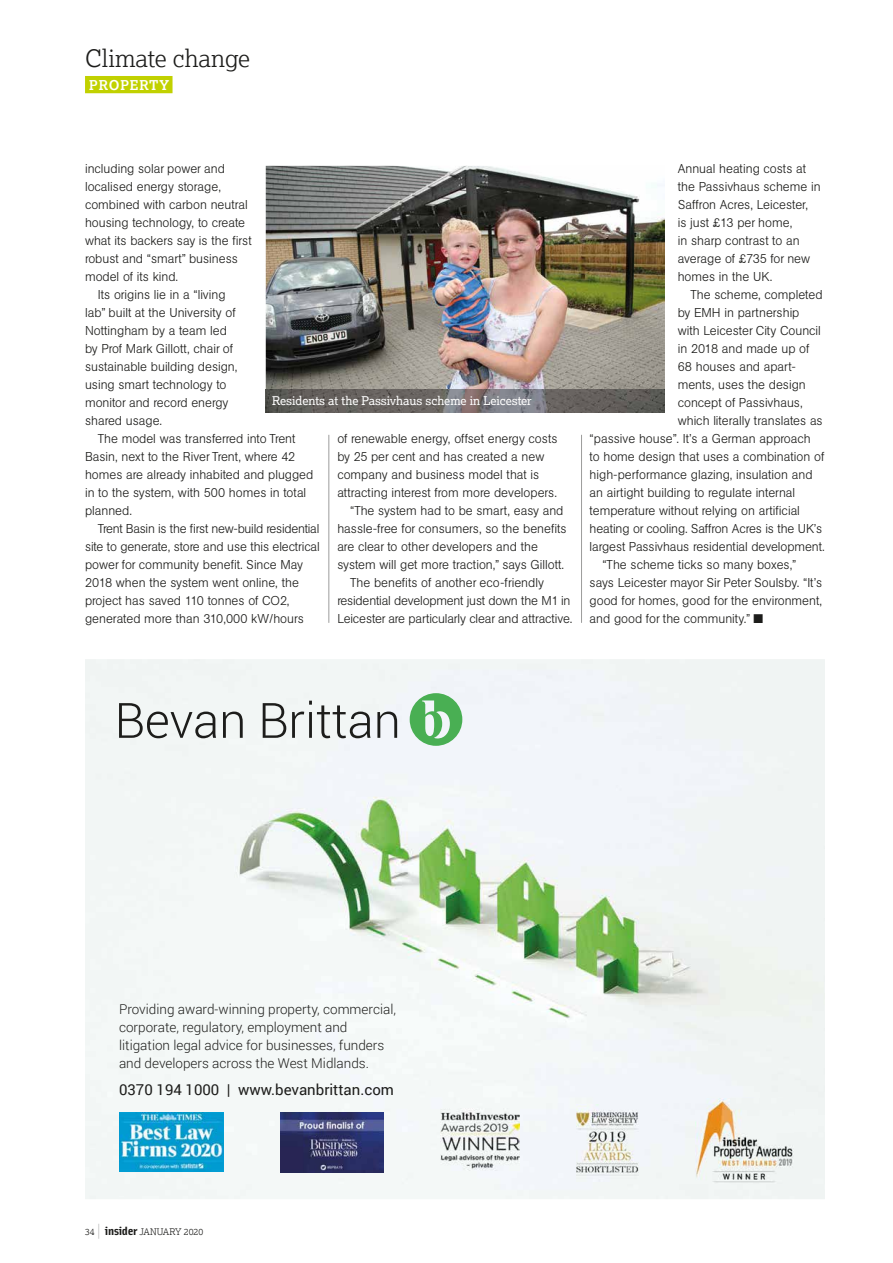
<style>
.page{position:relative;width:893px;height:1263px;background:#fff}
.page>*{position:absolute;margin:0;border:0;box-sizing:border-box;transform-origin:0 0}
.t1{font:300 24px "Lexia";color:#1d1d1b}
.t2{font:15px "Roboto";color:#1d1d1b}
.t3{font:300 13.5px/18px "Roboto";color:#1d1d1b}
.t4{font:700 13.5px "Lexia";letter-spacing:.06em;color:#fff}
.t5{font:300 12.75px/18px "AG Book BQ";color:#1d1d1b}
.t6{font:300 12.75px "AG Book BQ";letter-spacing:-.02em;color:#1d1d1b}
.t7{font:12px "Lexia";letter-spacing:-.005em;color:#fff}
.t8{font:300 9px "Lexia";color:#1d1d1b}
.s1{font-family:"AG Book BQ";font-weight:200;font-size:15px;color:#9d9d9c}
.s2{font-family:"Solex";font-weight:700;font-size:12px}
</style>
<div class="page">
<div style="left:85px;top:76px;width:88px;height:17px;background:#c1d100"></div>
<img style="left:85px;top:659px;width:740px;height:540px">
<img style="left:119px;top:1112px;width:105px;height:59px">
<img style="left:696px;top:1099px;width:97px;height:85px">
<img style="left:440px;top:1108px;width:79px;height:63px">
<img style="left:576px;top:1104px;width:63px;height:78px">
<img style="left:281px;top:1112px;width:102px;height:60px">
<svg style="left:119px;top:703px;width:97px;height:35px"></svg>
<svg style="left:223px;top:711px;width:20px;height:27px"></svg>
<svg style="left:263px;top:703px;width:23px;height:35px"></svg>
<svg style="left:292px;top:701px;width:78px;height:37px"></svg>
<svg style="left:377px;top:711px;width:20px;height:27px"></svg>
<svg style="left:410px;top:693px;width:52px;height:53px"></svg>
<img style="left:266px;top:166px;width:399px;height:224px">
<hr style="left:328px;top:435px;width:1px;height:188px;background:#9d9d9c">
<hr style="left:581px;top:435px;width:1px;height:188px;background:#9d9d9c">
<img style="left:266px;top:390px;width:399px;height:22px">
<h1 class="t1" style="left:85px;top:43px;width:167px">Climate change</h1>
<p class="t4" style="left:89px;top:76px;width:81px">PROPERTY</p>
<p class="t5" style="left:85px;top:159px;width:141px">including solar power and</p>
<p class="t5" style="left:85px;top:177px;width:137px">localised energy storage,</p>
<p class="t5" style="left:85px;top:195px;width:164px">combined with carbon neutral</p>
<p class="t5" style="left:85px;top:213px;width:162px">housing technology, to create</p>
<p class="t5" style="left:85px;top:231px;width:168px">what its backers say is the first</p>
<p class="t5" style="left:85px;top:249px;width:154px">robust and “smart” business</p>
<p class="t5" style="left:85px;top:267px;width:95px">model of its kind.</p>
<p class="t5" style="left:98px;top:285px;width:129px">Its origins lie in a “living</p>
<p class="t5" style="left:85px;top:303px;width:152px">lab” built at the University of</p>
<p class="t5" style="left:85px;top:321px;width:143px">Nottingham by a team led</p>
<p class="t5" style="left:85px;top:339px;width:150px">by Prof Mark Gillott, chair of</p>
<p class="t5" style="left:85px;top:357px;width:154px">sustainable building design,</p>
<p class="t5" style="left:85px;top:375px;width:143px">using smart technology to</p>
<p class="t5" style="left:85px;top:393px;width:145px">monitor and record energy</p>
<p class="t5" style="left:85px;top:411px;width:79px">shared usage.</p>
<p class="t5" style="left:98px;top:429px;width:199px">The model was transferred into Trent</p>
<p class="t5" style="left:85px;top:447px;width:212px">Basin, next to the River Trent, where 42</p>
<p class="t5" style="left:85px;top:465px;width:230px">homes are already inhabited and plugged</p>
<p class="t5" style="left:85px;top:483px;width:223px">in to the system, with 500 homes in total</p>
<p class="t5" style="left:85px;top:501px;width:49px">planned.</p>
<p class="t6" style="left:98px;top:521px;width:223px">Trent Basin is the first new-build residential</p>
<p class="t5" style="left:85px;top:537px;width:236px">site to generate, store and use this electrical</p>
<p class="t5" style="left:85px;top:555px;width:220px">power for community benefit. Since May</p>
<p class="t5" style="left:85px;top:573px;width:215px">2018 when the system went online, the</p>
<p class="t5" style="left:85px;top:591px;width:206px">project has saved 110 tonnes of CO2,</p>
<p class="t5" style="left:85px;top:609px;width:220px">generated more than 310,000 kW/hours</p>
<p class="t7" style="left:272px;top:393px;width:261px">Residents at the Passivhaus scheme in Leicester</p>
<p class="t5" style="left:337px;top:429px;width:222px">of renewable energy, offset energy costs</p>
<p class="t5" style="left:337px;top:447px;width:209px">by 25 per cent and has created a new</p>
<p class="t5" style="left:337px;top:465px;width:203px">company and business model that is</p>
<p class="t5" style="left:337px;top:483px;width:221px">attracting interest from more developers.</p>
<p class="t5" style="left:350px;top:501px;width:215px">“The system had to be smart, easy and</p>
<p class="t5" style="left:337px;top:519px;width:231px">hassle-free for consumers, so the benefits</p>
<p class="t5" style="left:337px;top:537px;width:202px">are clear to other developers and the</p>
<p class="t5" style="left:337px;top:555px;width:228px">system will get more traction,” says Gillott.</p>
<p class="t5" style="left:350px;top:573px;width:195px">The benefits of another eco-friendly</p>
<p class="t5" style="left:337px;top:592px;width:235px">residential development just down the M1 in</p>
<p class="t5" style="left:337px;top:610px;width:237px">Leicester are particularly clear and attractive.</p>
<p class="t5" style="left:678px;top:160px;width:144px">Annual heating costs at the Passivhaus scheme in<br>Saffron Acres, Leicester,<br>is just £13 per home,<br>in sharp contrast to an average of £735 for new homes in the UK.</p>
<p class="t5" style="left:690px;top:286px;width:134px">The scheme, completed</p>
<p class="t5" style="left:678px;top:304px;width:123px">by EMH in partnership</p>
<p class="t5" style="left:678px;top:322px;width:145px">with Leicester City Council</p>
<p class="t5" style="left:678px;top:340px;width:133px">in 2018 and made up of</p>
<p class="t5" style="left:678px;top:358px;width:120px">68 houses and apart-</p>
<p class="t5" style="left:678px;top:376px;width:130px">ments, uses the design</p>
<p class="t5" style="left:678px;top:394px;width:126px">concept of Passivhaus,</p>
<p class="t5" style="left:678px;top:412px;width:147px">which literally translates as</p>
<p class="t5" style="left:590px;top:430px;width:223px">“passive house”. It’s a German approach</p>
<p class="t5" style="left:590px;top:448px;width:236px">to home design that uses a combination of</p>
<p class="t5" style="left:590px;top:466px;width:224px">high-performance glazing, insulation and</p>
<p class="t5" style="left:590px;top:484px;width:207px">an airtight building to regulate internal</p>
<p class="t5" style="left:590px;top:502px;width:212px">temperature without relying on artificial</p>
<p class="t5" style="left:590px;top:520px;width:234px">heating or cooling. Saffron Acres is the UK’s</p>
<p class="t5" style="left:590px;top:538px;width:237px">largest Passivhaus residential development.</p>
<p class="t5" style="left:602px;top:556px;width:195px">“The scheme ticks so many boxes,”</p>
<p class="t5" style="left:590px;top:574px;width:234px">says Leicester mayor Sir Peter Soulsby. “It’s</p>
<p class="t5" style="left:590px;top:592px;width:234px">good for homes, good for the environment,</p>
<p class="t5" style="left:590px;top:610px;width:175px">and good for the community.” ■</p>
<p class="t3" style="left:119px;top:999px;width:278px">Providing award-winning property, commercial, corporate, regulatory, employment and litigation legal advice for businesses, funders and developers across the West Midlands.</p>
<p class="t2" style="left:119px;top:1079px;width:276px">0370 194 1000 | www.bevanbrittan.com</p>
<p class="t8" style="left:85px;top:1226px;width:120px">34 <span class="s1">|</span> <span class="s2">insider</span> JANUARY 2020</p>
</div>
